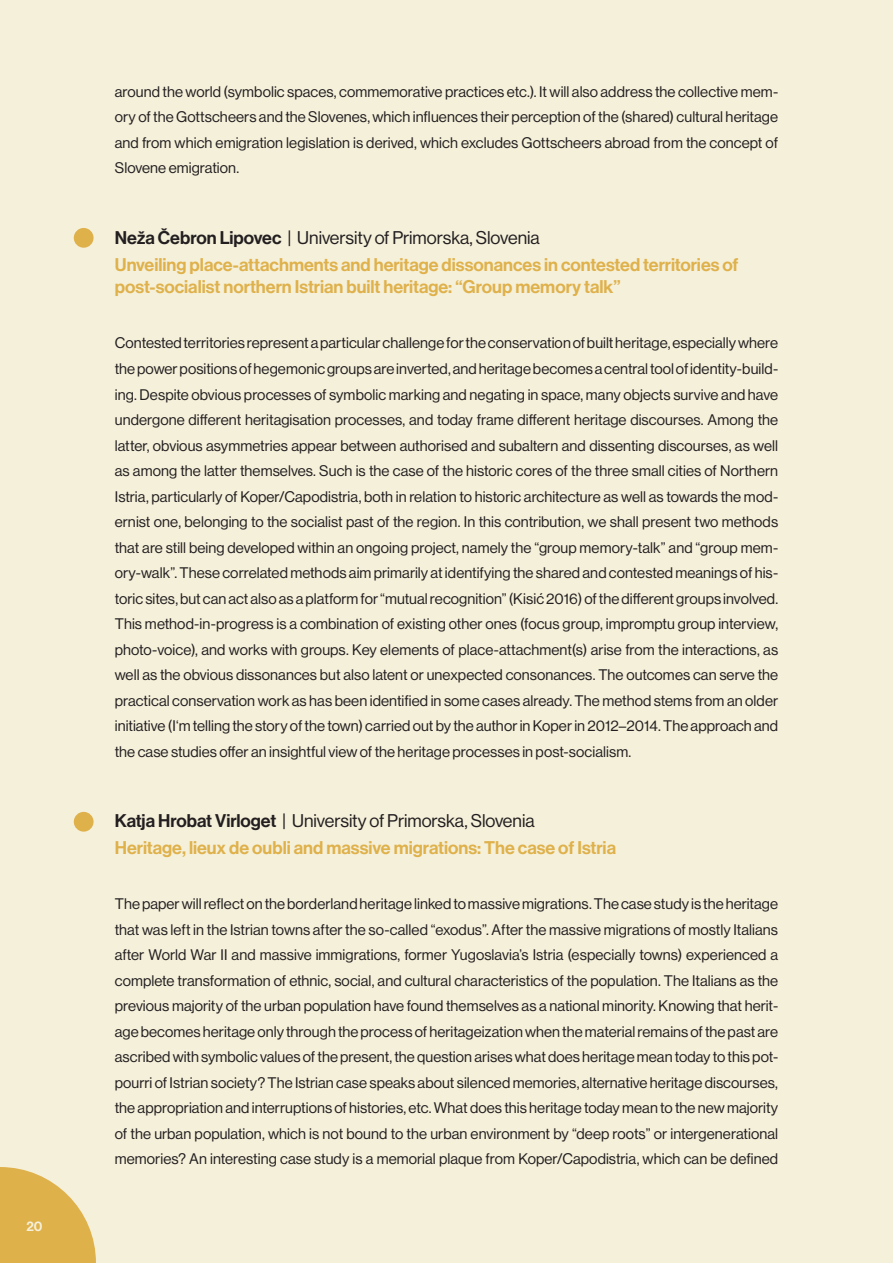
<style>
.page{position:relative;width:893px;height:1263px;background:#f5f0da}
.page>*{position:absolute;margin:0;border:0;box-sizing:border-box;transform-origin:0 0}
.NASLOV_panela{font:18px/22.5px "N Haas Grotesk DS Pro 65 Md";color:#dfb14b}
.avtorji_naslov{font:18px "N Haas Grotesk DS Pro 55 Rg";letter-spacing:-.005em;color:#231f20}
.body_tekst{font:15px/25.5px "N Haas Grotesk DS Pro 55 Rg";letter-spacing:.005em;color:#231f20;text-align:justify}
.t1{font:13.65px "N Haas Grotesk DS Pro 65 Md";color:#f5f0da}
.s1{font-family:"N Haas Grotesk DS Pro 65 Md"}
</style>
<div class="page">
<svg style="left:0;top:1167px;width:96px;height:96px"></svg>
<div style="left:74px;top:228px;width:20px;height:20px;background:#dfb14b;border-radius:50%"></div>
<div style="left:74px;top:812px;width:20px;height:20px;background:#dfb14b;border-radius:50%"></div>
<p class="t1" style="left:26px;top:1218px;width:18px">20</p>
<p class="body_tekst" style="left:115px;top:79px;width:665px">around the world (symbolic spaces, commemorative practices etc.). It will also address the collective mem&shy;ory of the Gottscheers and the Slovenes, which influences their perception of the (shared) cultural heritage and from which emigration legislation is derived, which excludes Gottscheers abroad from the concept of Slovene emigration.</p>
<p class="avtorji_naslov" style="left:115px;top:227px;width:426px"><span class="s1">Neža Čebron Lipovec</span> | University of Primorska, Slovenia</p>
<p class="NASLOV_panela" style="left:115px;top:253px;width:625px">Unveiling place-attachments and heritage dissonances in contested territories of post-socialist northern Istrian built heritage: “Group memory talk”</p>
<p class="body_tekst" style="left:115px;top:331px;width:665px">Contested territories represent a particular challenge for the conservation of built heritage, especially where the power positions of hegemonic groups are inverted, and heritage becomes a central tool of identity-build&shy;ing. Despite obvious processes of symbolic marking and negating in space, many objects survive and have undergone different heritagisation processes, and today frame different heritage discourses. Among the latter, obvious asymmetries appear between authorised and subaltern and dissenting discourses, as well as among the latter themselves. Such is the case of the historic cores of the three small cities of Northern Istria, particularly of Koper/Capodistria, both in relation to historic architecture as well as towards the mod&shy;ernist one, belonging to the socialist past of the region. In this contribution, we shall present two methods that are still being developed within an ongoing project, namely the “group memory-talk” and “group mem&shy;ory-walk”. These correlated methods aim primarily at identifying the shared and contested meanings of his&shy;toric sites, but can act also as a platform for “mutual recognition” (Kisić 2016) of the different groups involved.<br>This method-in-progress is a combination of existing other ones (focus group, impromptu group interview, photo-voice), and works with groups. Key elements of place-attachment(s) arise from the interactions, as well as the obvious dissonances but also latent or unexpected consonances. The outcomes can serve the practical conservation work as has been identified in some cases already. The method stems from an older initiative (I‘m telling the story of the town) carried out by the author in Koper in 2012–2014. The approach and the case studies offer an insightful view of the heritage processes in post-socialism.</p>
<p class="avtorji_naslov" style="left:115px;top:811px;width:421px"><span class="s1">Katja Hrobat Virloget</span> | University of Primorska, Slovenia</p>
<p class="NASLOV_panela" style="left:115px;top:837px;width:503px">Heritage, lieux de oubli and massive migrations: The case of Istria</p>
<p class="body_tekst" style="left:115px;top:891px;width:665px">The paper will reflect on the borderland heritage linked to massive migrations. The case study is the heritage that was left in the Istrian towns after the so-called “exodus”. After the massive migrations of mostly Italians after World War II and massive immigrations, former Yugoslavia’s Istria (especially towns) experienced a complete transformation of ethnic, social, and cultural characteristics of the population. The Italians as the previous majority of the urban population have found themselves as a national minority. Knowing that herit&shy;age becomes heritage only through the process of heritageization when the material remains of the past are ascribed with symbolic values of the present, the question arises what does heritage mean today to this pot&shy;pourri of Istrian society? The Istrian case speaks about silenced memories, alternative heritage discourses, the appropriation and interruptions of histories, etc. What does this heritage today mean to the new majority of the urban population, which is not bound to the urban environment by “deep roots” or intergenerational memories? An interesting case study is a memorial plaque from Koper/Capodistria, which can be defined</p>
</div>
